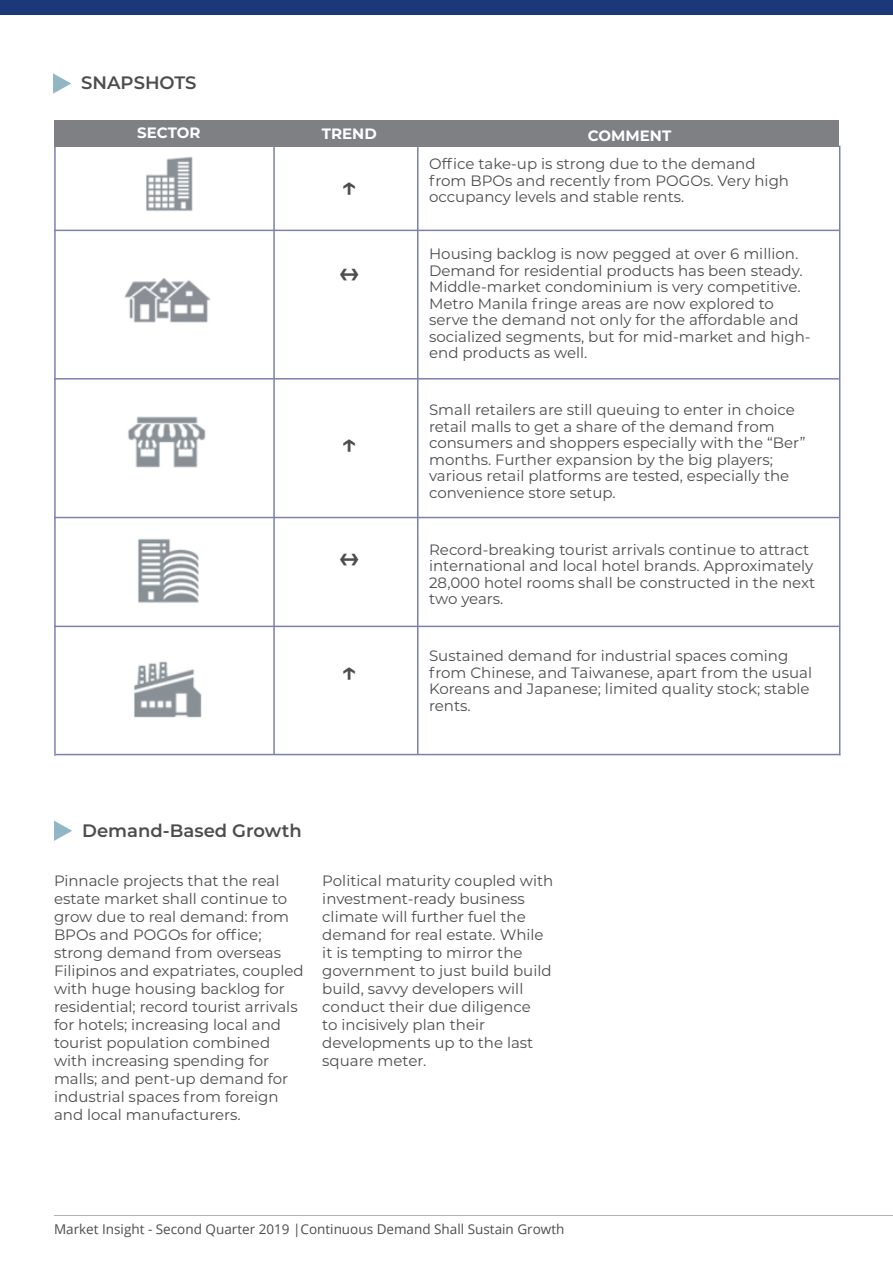
<style>
.page{position:relative;width:893px;height:1263px;background:#fff}
.page>*{position:absolute;margin:0;border:0;box-sizing:border-box;transform-origin:0 0}
.t1{font:600 27px "Montserrat";color:#4d4d4f}
.t2{font:600 18px "Montserrat";color:#4d4d4f}
.t3{font:15px/18px "Montserrat";color:#4d4d4f}
.t4{font:700 15px "Montserrat";color:#fff}
.t5{font:13.5px "Open Sans";color:#4d4d4f}
</style>
<div class="page">
<div style="left:0;top:0;width:893px;height:15px;background:#1b3878"></div>
<hr style="left:54px;top:1215px;width:839px;height:1px;background:#b1b4b6">
<svg style="left:54px;top:821px;width:18px;height:20px"></svg>
<hr style="left:54px;top:230px;width:785px;height:1px;background:#7d80ab">
<hr style="left:54px;top:146px;width:2px;height:610px;background:#7d80ab">
<hr style="left:839px;top:146px;width:1px;height:609px;background:#7d80ab">
<hr style="left:273px;top:145px;width:2px;height:610px;background:#7d80ab">
<hr style="left:417px;top:144px;width:1px;height:610px;background:#7d80ab">
<div style="left:54px;top:120px;width:785px;height:27px;background:#7e8083"></div>
<hr style="left:54px;top:378px;width:785px;height:2px;background:#7d80ab">
<hr style="left:54px;top:517px;width:785px;height:1px;background:#7d80ab">
<hr style="left:54px;top:626px;width:785px;height:1px;background:#7d80ab">
<hr style="left:56px;top:754px;width:784px;height:1px;background:#7d80ab">
<svg style="left:53px;top:73px;width:18px;height:21px"></svg>
<img style="left:138px;top:538px;width:61px;height:65px">
<img style="left:134px;top:661px;width:68px;height:57px">
<img style="left:146px;top:156px;width:47px;height:55px">
<img style="left:124px;top:278px;width:87px;height:45px">
<img style="left:128px;top:416px;width:78px;height:52px">
<p class="t2" style="left:81px;top:70px;width:117px">SNAPSHOTS</p>
<p class="t4" style="left:137px;top:122px;width:65px">SECTOR</p>
<p class="t4" style="left:322px;top:123px;width:56px">TREND</p>
<h1 class="t1" style="left:341px;top:167px;width:18px">↑</h1>
<h1 class="t1" style="left:339px;top:253px;width:23px">↔</h1>
<h1 class="t1" style="left:341px;top:424px;width:18px">↑</h1>
<h1 class="t1" style="left:339px;top:538px;width:23px">↔</h1>
<h1 class="t1" style="left:341px;top:652px;width:18px">↑</h1>
<p class="t2" style="left:82px;top:817px;width:221px">Demand-Based Growth</p>
<p class="t4" style="left:588px;top:124px;width:85px">COMMENT</p>
<p class="t3" style="left:429px;top:155px;width:361px;line-height:16.5px">Office take-up is strong due to the demand from BPOs and recently from POGOs. Very high occupancy levels and stable rents.</p>
<p class="t3" style="left:429px;top:245px;width:383px;line-height:16.5px">Housing backlog is now pegged at over 6 million.<br>Demand for residential products has been steady.<br>Middle-market condominium is very competitive.<br>Metro Manila fringe areas are now explored to serve the demand not only for the affordable and socialized segments, but for mid-market and high&shy;end products as well.</p>
<p class="t3" style="left:429px;top:401px;width:378px;line-height:16.5px">Small retailers are still queuing to enter in choice retail malls to get a share of the demand from consumers and shoppers especially with the “Ber” months. Further expansion by the big players; various retail platforms are tested, especially the convenience store setup.</p>
<p class="t3" style="left:429px;top:540px;width:388px;line-height:16.5px">Record-breaking tourist arrivals continue to attract international and local hotel brands. Approximately 28,000 hotel rooms shall be constructed in the next two years.</p>
<p class="t3" style="left:429px;top:647px;width:384px;line-height:16.5px">Sustained demand for industrial spaces coming from Chinese, and Taiwanese, apart from the usual Koreans and Japanese; limited quality stock; stable rents.</p>
<p class="t3" style="left:54px;top:871px;width:251px">Pinnacle projects that the real estate market shall continue to grow due to real demand: from<br>BPOs and POGOs for office; strong demand from overseas<br>Filipinos and expatriates, coupled with huge housing backlog for residential; record tourist arrivals for hotels; increasing local and tourist population combined with increasing spending for malls; and pent-up demand for industrial spaces from foreign and local manufacturers.</p>
<p class="t3" style="left:322px;top:871px;width:232px">Political maturity coupled with investment-ready business climate will further fuel the demand for real estate. While it is tempting to mirror the government to just build build build, savvy developers will conduct their due diligence<br>to incisively plan their developments up to the last square meter.</p>
<p class="t5" style="left:54px;top:1220px;width:512px">Market Insight - Second Quarter 2019 |Continuous Demand Shall Sustain Growth</p>
</div>
